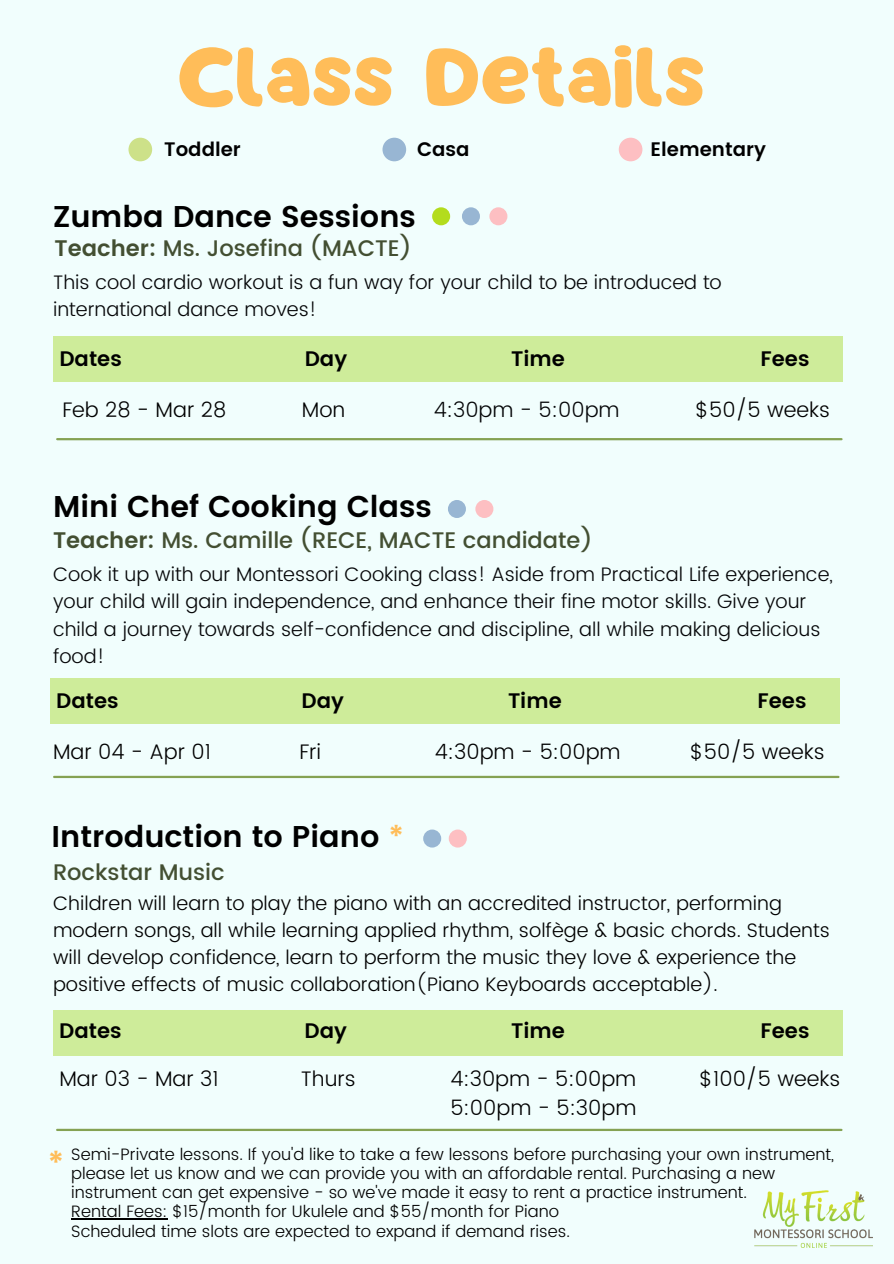
<style>
.page{position:relative;width:894px;height:1264px;background:#fff}
.page>*{position:absolute;margin:0;border:0;box-sizing:border-box;transform-origin:0 0}
.t1{font:75px "Mango";color:#ffbd59}
.t2{font:600 31.5px "Poppins";color:#ffbd59}
.t3{font:600 30px "Poppins";color:#000}
.t4{font:500 22.5px "Poppins";color:#434f32}
.t5{font:300 21px "Poppins";color:#000}
.t6{font:600 21px "Poppins";color:#000}
.t7{font:300 21px "Poppins";color:#040507}
.t8{font:300 19.5px/27px "Poppins";color:#040507}
.t9{font:300 19.5px/27px "Poppins";color:#000}
.t10{font:600 19.5px "Poppins";color:#000}
.t11{font:300 16.5px/19.2px "Poppins";color:#000}
.s1{font-weight:600}
.s2{color:#ffbd59}
</style>
<div class="page">
<div style="left:0;top:0;width:893px;height:1263px;background:#f1fefd"></div>
<div style="left:50px;top:678px;width:789px;height:45px;background:#ceec9a"></div>
<div style="left:128px;top:138px;width:24px;height:23px;background:#cde189;border-radius:50%"></div>
<div style="left:382px;top:138px;width:24px;height:23px;background:#98b6d3;border-radius:50%"></div>
<div style="left:618px;top:138px;width:24px;height:23px;background:#fdbfc2;border-radius:50%"></div>
<div style="left:475px;top:500px;width:18px;height:18px;background:#fdbfc2;border-radius:50%"></div>
<div style="left:448px;top:500px;width:18px;height:18px;background:#98b6d3;border-radius:50%"></div>
<hr style="left:54px;top:775px;width:784px;height:3px;background:#85a253">
<div style="left:53px;top:1010px;width:789px;height:45px;background:#ceec9a"></div>
<hr style="left:57px;top:1128px;width:784px;height:2px;background:#85a253">
<div style="left:448px;top:829px;width:18px;height:18px;background:#fdbfc2;border-radius:50%"></div>
<div style="left:423px;top:829px;width:18px;height:18px;background:#98b6d3;border-radius:50%"></div>
<img style="left:754px;top:1190px;width:118px;height:57px">
<hr style="left:71px;top:1218px;width:96px;height:1px;background:#000">
<div style="left:489px;top:207px;width:18px;height:18px;background:#fdbfc2;border-radius:50%"></div>
<div style="left:462px;top:207px;width:18px;height:18px;background:#98b6d3;border-radius:50%"></div>
<div style="left:432px;top:207px;width:18px;height:18px;background:#b3dc1d;border-radius:50%"></div>
<div style="left:53px;top:336px;width:789px;height:45px;background:#ceec9a"></div>
<hr style="left:57px;top:438px;width:784px;height:2px;background:#85a253">
<p class="t1" style="left:177px;top:44px;width:529px">Class Details</p>
<p class="t10" style="left:164px;top:138px;width:78px">Toddler</p>
<p class="t10" style="left:417px;top:138px;width:54px">Casa</p>
<p class="t10" style="left:650px;top:138px;width:117px">Elementary</p>
<p class="t3" style="left:53px;top:199px;width:364px">Zumba Dance Sessions</p>
<p class="t4" style="left:54px;top:234px;width:358px"><span class="s1">Teacher:</span> Ms. Josefina (MACTE)</p>
<p class="t8" style="left:53px;top:269px;width:670px">This cool cardio workout is a fun way for your child to be introduced to international dance moves!</p>
<p class="t6" style="left:59px;top:346px;width:64px">Dates</p>
<p class="t6" style="left:304px;top:346px;width:44px">Day</p>
<p class="t6" style="left:511px;top:346px;width:55px">Time</p>
<p class="t6" style="left:760px;top:346px;width:51px">Fees</p>
<p class="t5" style="left:62px;top:397px;width:165px">Feb 28 - Mar 28</p>
<p class="t5" style="left:302px;top:397px;width:45px">Mon</p>
<p class="t7" style="left:433px;top:397px;width:187px">4:30pm - 5:00pm</p>
<p class="t5" style="left:695px;top:397px;width:136px">$50/5 weeks</p>
<p class="t3" style="left:53px;top:489px;width:380px">Mini Chef Cooking Class</p>
<p class="t4" style="left:53px;top:527px;width:541px"><span class="s1">Teacher:</span> Ms. Camille (RECE, MACTE candidate)</p>
<p class="t8" style="left:53px;top:561px;width:781px">Cook it up with our Montessori Cooking class! Aside from Practical Life experience, your child will gain independence, and enhance their fine motor skills. Give your child a journey towards self-confidence and discipline, all while making delicious food!</p>
<p class="t6" style="left:56px;top:688px;width:64px">Dates</p>
<p class="t6" style="left:301px;top:688px;width:44px">Day</p>
<p class="t6" style="left:508px;top:688px;width:55px">Time</p>
<p class="t6" style="left:757px;top:688px;width:51px">Fees</p>
<p class="t5" style="left:53px;top:739px;width:159px">Mar 04 - Apr 01</p>
<p class="t5" style="left:299px;top:739px;width:23px">Fri</p>
<p class="t5" style="left:434px;top:739px;width:187px">4:30pm - 5:00pm</p>
<p class="t5" style="left:690px;top:739px;width:136px">$50/5 weeks</p>
<p class="t3" style="left:52px;top:819px;width:354px">Introduction to Piano <span class="s2">*</span></p>
<p class="t4" style="left:53px;top:858px;width:173px">Rockstar Music</p>
<p class="t9" style="left:53px;top:890px;width:778px">Children will learn to play the piano with an accredited instructor, performing modern songs, all while learning applied rhythm, solfège &amp; basic chords. Students will develop confidence, learn to perform the music they love &amp; experience the positive effects of music collaboration(Piano Keyboards acceptable).</p>
<p class="t6" style="left:59px;top:1018px;width:64px">Dates</p>
<p class="t6" style="left:304px;top:1018px;width:44px">Day</p>
<p class="t6" style="left:511px;top:1018px;width:55px">Time</p>
<p class="t6" style="left:760px;top:1018px;width:51px">Fees</p>
<p class="t5" style="left:59px;top:1066px;width:161px">Mar 03 - Mar 31</p>
<p class="t5" style="left:300px;top:1066px;width:56px">Thurs</p>
<p class="t5" style="left:450px;top:1066px;width:187px">4:30pm - 5:00pm</p>
<p class="t5" style="left:699px;top:1066px;width:142px">$100/5 weeks</p>
<p class="t5" style="left:450px;top:1095px;width:187px">5:00pm - 5:30pm</p>
<p class="t2" style="left:48px;top:1144px;width:18px">*</p>
<p class="t11" style="left:71px;top:1144px;width:764px">Semi-Private lessons. If you'd like to take a few lessons before purchasing your own instrument, please let us know and we can provide you with an affordable rental. Purchasing a new instrument can get expensive - so we've made it easy to rent a practice instrument.</p>
<p class="t11" style="left:71px;top:1202px;width:489px">Rental Fees: $15/month for Ukulele and $55/month for Piano</p>
<p class="t11" style="left:71px;top:1221px;width:500px">Scheduled time slots are expected to expand if demand rises.</p>
</div>
